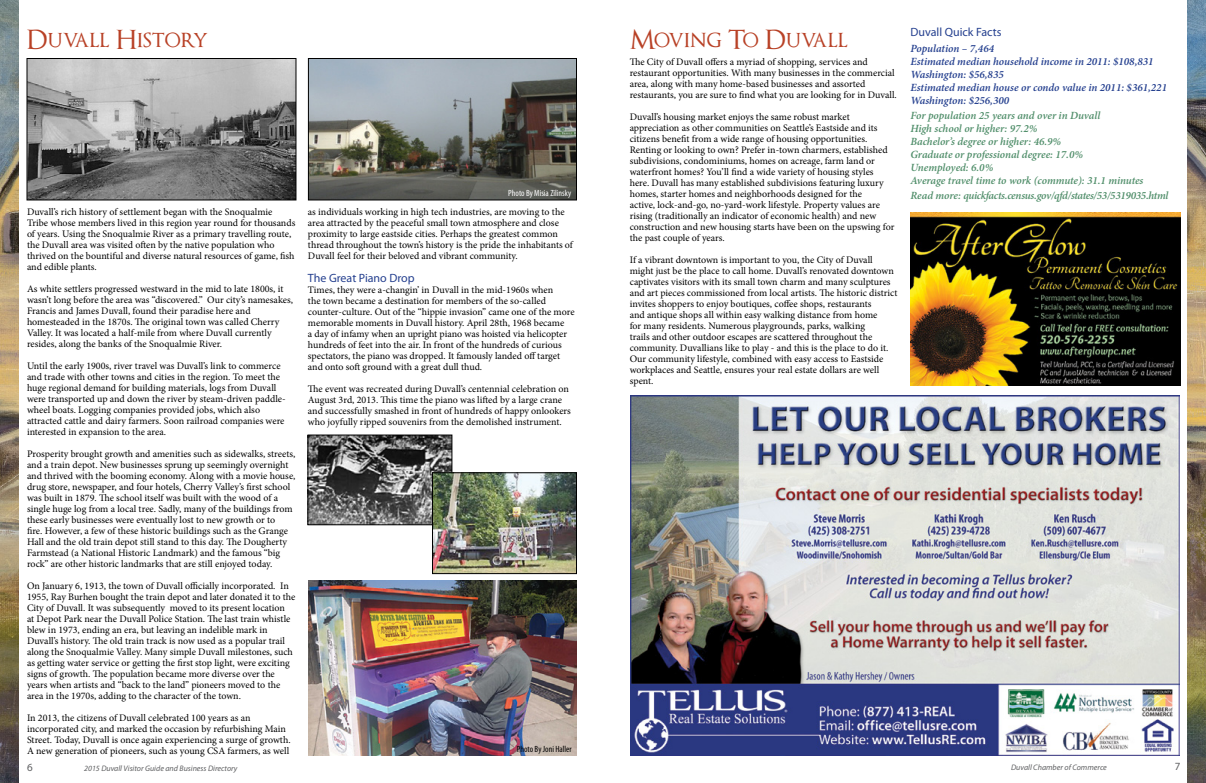
<style>
.page{position:relative;width:1206px;height:783px;background:#fff}
.page>*{position:absolute;margin:0;border:0;box-sizing:border-box;transform-origin:0 0}
.t1{font:26px "Optimus Princeps";color:#b84126}
.t2{font:12px "Myriad Pro";color:#25408f}
.t3{font:italic 600 11px/13px "Minion Pro";letter-spacing:-.01em;color:#508e6a}
.t4{font:italic 600 11px/13px "Minion Pro";letter-spacing:-.005em;color:#25408f}
.t5{font:11px "Myriad Pro";color:#5f6062}
.t6{font:10px/11px "Minion Pro";color:#000}
.t7{font:condensed 9px "Myriad Pro";color:#fff}
.t8{font:condensed 9px "Myriad Pro";color:#000}
.t9{font:italic 8px "Myriad Pro";color:#5f6062}
</style>
<div class="page">
<img style="left:630px;top:395px;width:549px;height:361px">
<img style="left:29px;top:60px;width:265px;height:138px">
<div style="left:27px;top:58px;width:269px;height:142px;border:1px solid #000"></div>
<img style="left:310px;top:60px;width:265px;height:138px">
<div style="left:308px;top:58px;width:269px;height:142px;border:1px solid #000"></div>
<img style="left:310px;top:437px;width:140px;height:86px">
<div style="left:308px;top:435px;width:144px;height:90px;border:1px solid #000"></div>
<img style="left:434px;top:475px;width:141px;height:97px">
<div style="left:432px;top:473px;width:145px;height:101px;border:1px solid #000"></div>
<img style="left:910px;top:212px;width:270px;height:173px">
<img style="left:308px;top:581px;width:269px;height:175px">
<img style="left:0;top:0;width:18px;height:783px">
<img style="left:1188px;top:0;width:18px;height:783px">
<h1 class="t1" style="left:27px;top:27px;width:183px">Duvall History</h1>
<h1 class="t1" style="left:630px;top:27px;width:220px">Moving To Duvall</h1>
<p class="t6" style="left:630px;top:57px;width:269px">The City of Duvall offers a myriad of shopping, services and restaurant opportunities. With many businesses in the commercial area, along with many home-based businesses and assorted restaurants, you are sure to find what you are looking for in Duvall.</p>
<p class="t6" style="left:630px;top:112px;width:266px">Duvall’s housing market enjoys the same robust market appreciation as other communities on Seattle’s Eastside and its citizens benefit from a wide range of housing opportunities.<br>Renting or looking to own? Prefer in-town charmers, established subdivisions, condominiums, homes on acreage, farm land or waterfront homes? You’ll find a wide variety of housing styles here. Duvall has many established subdivisions featuring luxury homes, starter homes and neighborhoods designed for the<br>active, lock-and-go, no-yard-work lifestyle. Property values are rising (traditionally an indicator of economic health) and new construction and new housing starts have been on the upswing for the past couple of years.</p>
<p class="t6" style="left:630px;top:255px;width:269px">If a vibrant downtown is important to you, the City of Duvall might just be the place to call home. Duvall’s renovated downtown captivates visitors with its small town charm and many sculptures and art pieces commissioned from local artists. The historic district invites shoppers to enjoy boutiques, coffee shops, restaurants<br>and antique shops all within easy walking distance from home<br>for many residents. Numerous playgrounds, parks, walking<br>trails and other outdoor escapes are scattered throughout the community. Duvallians like to play - and this is the place to do it.<br>Our community lifestyle, combined with easy access to Eastside workplaces and Seattle, ensures your real estate dollars are well spent.</p>
<p class="t7" style="left:508px;top:187px;width:64px">Photo By Misia Zilinsky</p>
<p class="t6" style="left:308px;top:206px;width:266px">as individuals working in high tech industries, are moving to the area attracted by the peaceful small town atmosphere and close proximity to large eastside cities. Perhaps the greatest common thread throughout the town’s history is the pride the inhabitants of Duvall feel for their beloved and vibrant community.</p>
<p class="t2" style="left:308px;top:270px;width:108px">The Great Piano Drop</p>
<p class="t6" style="left:308px;top:284px;width:268px">Times, they were a-changin’ in Duvall in the mid-1960s when<br>the town became a destination for members of the so-called counter-culture. Out of the “hippie invasion” came one of the more memorable moments in Duvall history. April 28th, 1968 became<br>a day of infamy when an upright piano was hoisted via helicopter hundreds of feet into the air. In front of the hundreds of curious spectators, the piano was dropped. It famously landed off target and onto soft ground with a great dull thud.</p>
<p class="t6" style="left:308px;top:383px;width:265px">The event was recreated during Duvall’s centennial celebration on August 3rd, 2013. This time the piano was lifted by a large crane and successfully smashed in front of hundreds of happy onlookers who joyfully ripped souvenirs from the demolished instrument.</p>
<p class="t6" style="left:27px;top:206px;width:270px">Duvall’s rich history of settlement began with the Snoqualmie Tribe whose members lived in this region year round for thousands of years. Using the Snoqualmie River as a primary travelling route, the Duvall area was visited often by the native population who thrived on the bountiful and diverse natural resources of game, fish and edible plants.</p>
<p class="t6" style="left:27px;top:283px;width:268px">As white settlers progressed westward in the mid to late 1800s, it wasn’t long before the area was “discovered.” Our city’s namesakes, Francis and James Duvall, found their paradise here and homesteaded in the 1870s. The original town was called Cherry Valley. It was located a half-mile from where Duvall currently resides, along the banks of the Snoqualmie River.</p>
<p class="t6" style="left:27px;top:360px;width:260px">Until the early 1900s, river travel was Duvall’s link to commerce and trade with other towns and cities in the region. To meet the huge regional demand for building materials, logs from Duvall were transported up and down the river by steam-driven paddle&shy;wheel boats. Logging companies provided jobs, which also attracted cattle and dairy farmers. Soon railroad companies were interested in expansion to the area.</p>
<p class="t6" style="left:27px;top:448px;width:270px">Prosperity brought growth and amenities such as sidewalks, streets, and a train depot. New businesses sprung up seemingly overnight and thrived with the booming economy. Along with a movie house, drug store, newspaper, and four hotels, Cherry Valley’s first school was built in 1879. The school itself was built with the wood of a single huge log from a local tree. Sadly, many of the buildings from these early businesses were eventually lost to new growth or to<br>fire. However, a few of these historic buildings such as the Grange Hall and the old train depot still stand to this day. The Dougherty Farmstead (a National Historic Landmark) and the famous “big rock” are other historic landmarks that are still enjoyed today.</p>
<p class="t6" style="left:27px;top:580px;width:270px">On January 6, 1913, the town of Duvall officially incorporated. In 1955, Ray Burhen bought the train depot and later donated it to the City of Duvall. It was subsequently moved to its present location<br>at Depot Park near the Duvall Police Station. The last train whistle blew in 1973, ending an era, but leaving an indelible mark in Duvall’s history. The old train track is now used as a popular trail along the Snoqualmie Valley. Many simple Duvall milestones, such as getting water service or getting the first stop light, were exciting signs of growth. The population became more diverse over the years when artists and “back to the land” pioneers moved to the area in the 1970s, adding to the character of the town.</p>
<p class="t6" style="left:27px;top:712px;width:265px">In 2013, the citizens of Duvall celebrated 100 years as an incorporated city, and marked the occasion by refurbishing Main Street. Today, Duvall is once again experiencing a surge of growth.<br>A new generation of pioneers, such as young CSA farmers, as well</p>
<p class="t8" style="left:517px;top:743px;width:56px">Photo By Joni Haller</p>
<p class="t2" style="left:911px;top:25px;width:92px">Duvall Quick Facts</p>
<p class="t4" style="left:911px;top:42px;width:258px">Population – 7,464<br>Estimated median household income in 2011: $108,831<br>Washington: $56,835<br>Estimated median house or condo value in 2011: $361,221<br>Washington: $256,300</p>
<p class="t3" style="left:911px;top:109px;width:234px">For population 25 years and over in Duvall<br>High school or higher: 97.2%<br>Bachelor’s degree or higher: 46.9%<br>Graduate or professional degree: 17.0% Unemployed: 6.0%<br>Average travel time to work (commute): 31.1 minutes</p>
<p class="t3" style="left:911px;top:189px;width:259px">Read more: quickfacts.census.gov/qfd/states/53/5319035.html</p>
<p class="t5" style="left:27px;top:761px;width:7px">6</p>
<p class="t9" style="left:84px;top:763px;width:155px">2015 Duvall Visitor Guide and Business Directory</p>
<p class="t9" style="left:1011px;top:763px;width:97px">Duvall Chamber of Commerce</p>
<p class="t5" style="left:1175px;top:760px;width:7px">7</p>
</div>
